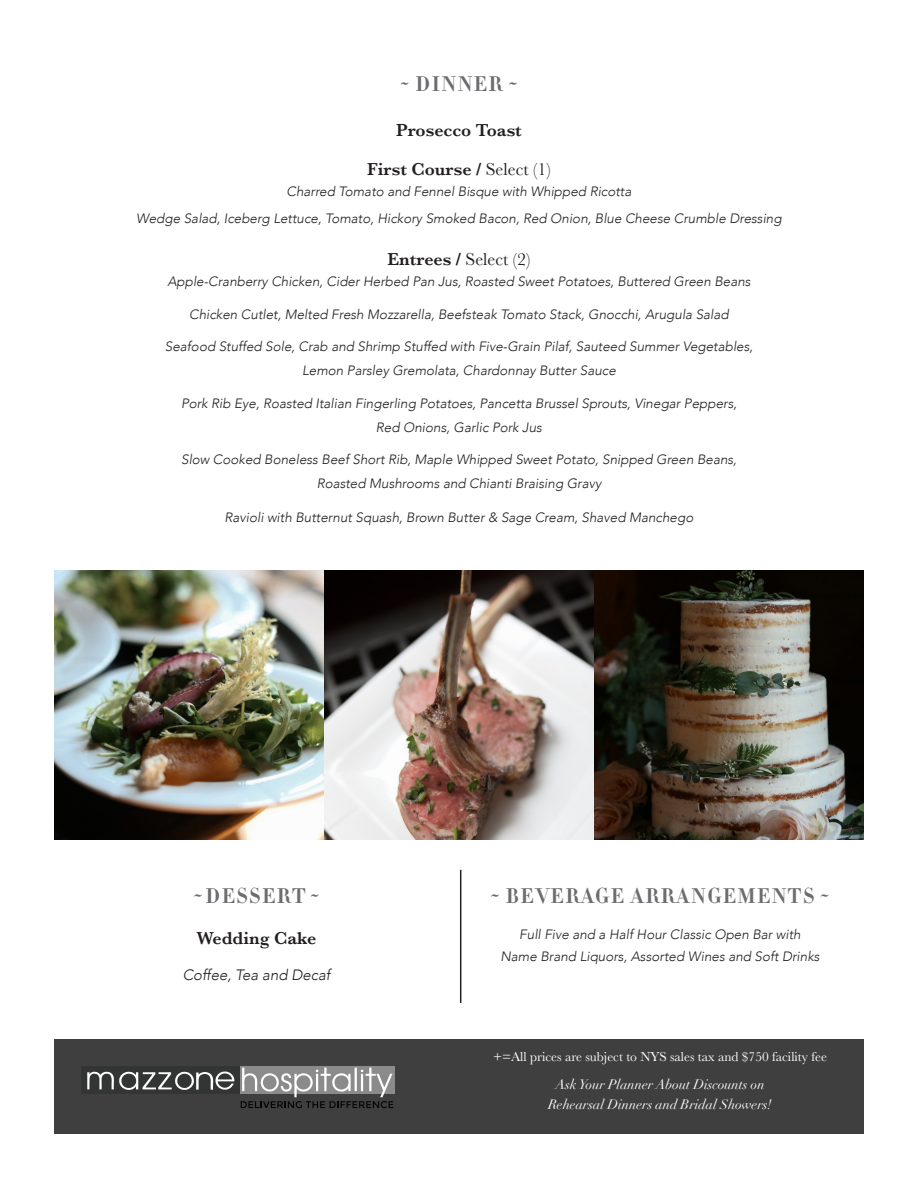
<style>
.page{position:relative;width:918px;height:1188px;background:#fff}
.page>*{position:absolute;margin:0;border:0;box-sizing:border-box;transform-origin:0 0}
.t1{font:21px "Didot HTF B06 Bold";letter-spacing:.075em;color:#6c6d70}
.t2{font:600 18px "Baskerville";color:#231f20}
.t3{font:18px "Baskerville";color:#231f20}
.t4{font:italic 300 15px "Avenir";color:#231f20}
.t5{font:italic 300 13.5px "Avenir";color:#231f20}
.t6{font:italic 13.5px "Didot";color:#fff}
.t7{font:13.5px "Baskerville";color:#fff}
.s1{font-weight:400}
.s2{font-weight:600}
</style>
<div class="page">
<img style="left:324px;top:570px;width:270px;height:270px">
<img style="left:594px;top:570px;width:270px;height:270px">
<div style="left:54px;top:1040px;width:810px;height:94px;background:#403f40"></div>
<div style="left:82px;top:1066px;width:158px;height:28px;background:#333434"></div>
<div style="left:240px;top:1066px;width:154px;height:28px;background:#8b8b8b"></div>
<svg style="left:87px;top:1068px;width:306px;height:40px"></svg>
<hr style="left:460px;top:870px;width:1px;height:133px;background:#231f20">
<img style="left:54px;top:570px;width:270px;height:270px">
<p class="t1" style="left:401px;top:70px;width:118px">~ DINNER ~</p>
<p class="t2" style="left:396px;top:118px;width:127px">Prosecco Toast</p>
<p class="t2" style="left:367px;top:157px;width:185px">First Course / <span class="s1">Select (1)</span></p>
<p class="t5" style="left:287px;top:183px;width:346px">Charred Tomato and Fennel Bisque with Whipped Ricotta</p>
<p class="t5" style="left:136px;top:210px;width:647px">Wedge Salad, Iceberg Lettuce, Tomato, Hickory Smoked Bacon, Red Onion, Blue Cheese Crumble Dressing</p>
<p class="t3" style="left:387px;top:248px;width:145px"><span class="s2">Entrees /</span> Select (2)</p>
<p class="t5" style="left:167px;top:273px;width:585px">Apple-Cranberry Chicken, Cider Herbed Pan Jus, Roasted Sweet Potatoes, Buttered Green Beans</p>
<p class="t5" style="left:189px;top:306px;width:541px">Chicken Cutlet, Melted Fresh Mozzarella, Beefsteak Tomato Stack, Gnocchi, Arugula Salad</p>
<p class="t5" style="left:165px;top:339px;width:590px">Seafood Stuffed Sole, Crab and Shrimp Stuffed with Five-Grain Pilaf, Sauteed Summer Vegetables,</p>
<p class="t5" style="left:302px;top:363px;width:315px">Lemon Parsley Gremolata, Chardonnay Butter Sauce</p>
<p class="t5" style="left:181px;top:395px;width:557px">Pork Rib Eye, Roasted Italian Fingerling Potatoes, Pancetta Brussel Sprouts, Vinegar Peppers,</p>
<p class="t5" style="left:376px;top:419px;width:168px">Red Onions, Garlic Pork Jus</p>
<p class="t5" style="left:181px;top:452px;width:557px">Slow Cooked Boneless Beef Short Rib, Maple Whipped Sweet Potato, Snipped Green Beans,</p>
<p class="t5" style="left:317px;top:475px;width:286px">Roasted Mushrooms and Chianti Braising Gravy</p>
<p class="t5" style="left:225px;top:510px;width:470px">Ravioli with Butternut Squash, Brown Butter &amp; Sage Cream, Shaved Manchego</p>
<p class="t1" style="left:194px;top:883px;width:126px">~ DESSERT ~</p>
<p class="t2" style="left:197px;top:926px;width:121px">Wedding Cake</p>
<p class="t4" style="left:183px;top:966px;width:149px">Coffee, Tea and Decaf</p>
<p class="t1" style="left:491px;top:883px;width:339px">~ BEVERAGE ARRANGEMENTS ~</p>
<p class="t5" style="left:519px;top:926px;width:283px">Full Five and a Half Hour Classic Open Bar with</p>
<p class="t5" style="left:500px;top:949px;width:321px">Name Brand Liquors, Assorted Wines and Soft Drinks</p>
<p class="t7" style="left:493px;top:1048px;width:335px">+=All prices are subject to NYS sales tax and $750 facility fee</p>
<p class="t6" style="left:555px;top:1076px;width:211px">Ask Your Planner About Discounts on</p>
<p class="t6" style="left:548px;top:1096px;width:225px">Rehearsal Dinners and Bridal Showers!</p>
</div>
